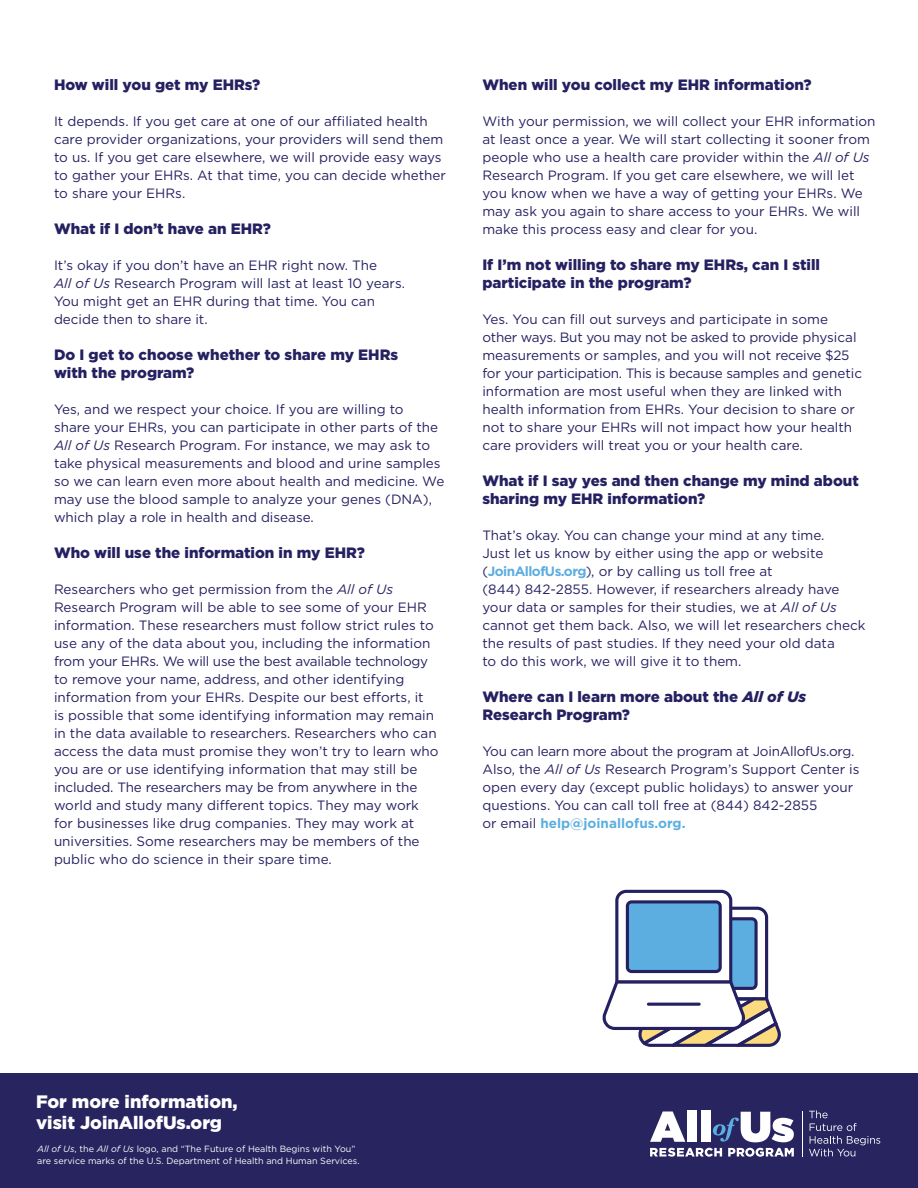
<style>
.page{position:relative;width:918px;height:1188px;background:#fff}
.page>*{position:absolute;margin:0;border:0;box-sizing:border-box;transform-origin:0 0}
.t1{font:900 18px/21px "Gotham";color:#fff}
.t2{font:900 15px/18px "Gotham";color:#252161}
.t3{font:13.5px/18px "Gotham";color:#252161}
.t4{font:9px/12px "Gotham";color:#fff}
.s1{font-style:italic}
.s2{font-weight:700;color:#5daee0}
</style>
<div class="page">
<div style="left:0;top:1074px;width:918px;height:114px;background:#282460"></div>
<svg style="left:809px;top:1110px;width:71px;height:46px"></svg>
<svg style="left:650px;top:1111px;width:35px;height:31px"></svg>
<div style="left:687px;top:1110px;width:9px;height:32px;background:#fff"></div>
<div style="left:701px;top:1110px;width:10px;height:32px;background:#fff"></div>
<svg style="left:713px;top:1112px;width:81px;height:30px"></svg>
<hr style="left:802px;top:1111px;width:1px;height:45px;background:#fff">
<svg style="left:650px;top:1148px;width:72px;height:9px"></svg>
<svg style="left:728px;top:1148px;width:66px;height:9px"></svg>
<svg style="left:602px;top:890px;width:179px;height:157px"></svg>
<hr style="left:647px;top:1003px;width:54px;height:3px;background:#252161;border-radius:2px">
<p class="t2" style="left:54px;top:76px;width:208px">How will you get my EHRs?</p>
<p class="t3" style="left:54px;top:112px;width:394px">It depends. If you get care at one of our affiliated health care provider organizations, your providers will send them to us. If you get care elsewhere, we will provide easy ways to gather your EHRs. At that time, you can decide whether to share your EHRs.</p>
<p class="t2" style="left:54px;top:220px;width:219px">What if I don’t have an EHR?</p>
<p class="t3" style="left:54px;top:256px;width:353px">It’s okay if you don’t have an EHR right now. The<br><span class="s1">All of Us</span> Research Program will last at least 10 years.<br>You might get an EHR during that time. You can decide then to share it.</p>
<p class="t2" style="left:54px;top:346px;width:346px">Do I get to choose whether to share my EHRs with the program?</p>
<p class="t3" style="left:54px;top:400px;width:392px">Yes, and we respect your choice. If you are willing to<br>share your EHRs, you can participate in other parts of the <span class="s1">All of Us</span> Research Program. For instance, we may ask to take physical measurements and blood and urine samples so we can learn even more about health and medicine. We may use the blood sample to analyze your genes (DNA), which play a role in health and disease.</p>
<p class="t2" style="left:54px;top:544px;width:313px">Who will use the information in my EHR?</p>
<p class="t3" style="left:54px;top:580px;width:386px">Researchers who get permission from the <span class="s1">All of Us </span>Research Program will be able to see some of your EHR information. These researchers must follow strict rules to use any of the data about you, including the information from your EHRs. We will use the best available technology to remove your name, address, and other identifying information from your EHRs. Despite our best efforts, it<br>is possible that some identifying information may remain in the data available to researchers. Researchers who can access the data must promise they won’t try to learn who you are or use identifying information that may still be included. The researchers may be from anywhere in the world and study many different topics. They may work for businesses like drug companies. They may work at universities. Some researchers may be members of the public who do science in their spare time.</p>
<p class="t2" style="left:482px;top:76px;width:331px">When will you collect my EHR information?</p>
<p class="t3" style="left:482px;top:112px;width:395px">With your permission, we will collect your EHR information at least once a year. We will start collecting it sooner from people who use a health care provider within the <span class="s1">All of Us </span>Research Program. If you get care elsewhere, we will let you know when we have a way of getting your EHRs. We may ask you again to share access to your EHRs. We will make this process easy and clear for you.</p>
<p class="t2" style="left:482px;top:256px;width:339px">If I’m not willing to share my EHRs, can I still participate in the program?</p>
<p class="t3" style="left:482px;top:310px;width:381px">Yes. You can fill out surveys and participate in some other ways. But you may not be asked to provide physical measurements or samples, and you will not receive $25 for your participation. This is because samples and genetic information are most useful when they are linked with health information from EHRs. Your decision to share or not to share your EHRs will not impact how your health care providers will treat you or your health care.</p>
<p class="t2" style="left:482px;top:472px;width:378px">What if I say yes and then change my mind about sharing my EHR information?</p>
<p class="t3" style="left:482px;top:526px;width:384px">That’s okay. You can change your mind at any time.<br>Just let us know by either using the app or website (<span class="s2">JoinAllofUs.org</span>), or by calling us toll free at<br>(844) 842-2855. However, if researchers already have your data or samples for their studies, we at <span class="s1">All of Us </span>cannot get them back. Also, we will let researchers check the results of past studies. If they need your old data<br>to do this work, we will give it to them.</p>
<p class="t2" style="left:482px;top:688px;width:325px">Where can I learn more about the <span class="s1">All of Us<br></span>Research Program?</p>
<p class="t3" style="left:482px;top:742px;width:379px">You can learn more about the program at JoinAllofUs.org.<br>Also, the <span class="s1">All of Us</span> Research Program’s Support Center is open every day (except public holidays) to answer your questions. You can call toll free at (844) 842-2855<br>or email <span class="s2">help@joinallofus.org.</span></p>
<h1 class="t1" style="left:36px;top:1091px;width:203px">For more information, visit JoinAllofUs.org</h1>
<p class="t4" style="left:37px;top:1143px;width:324px"><span class="s1">All of Us</span>, the <span class="s1">All of Us</span> logo, and “The Future of Health Begins with You” are service marks of the U.S. Department of Health and Human Services.</p>
</div>
